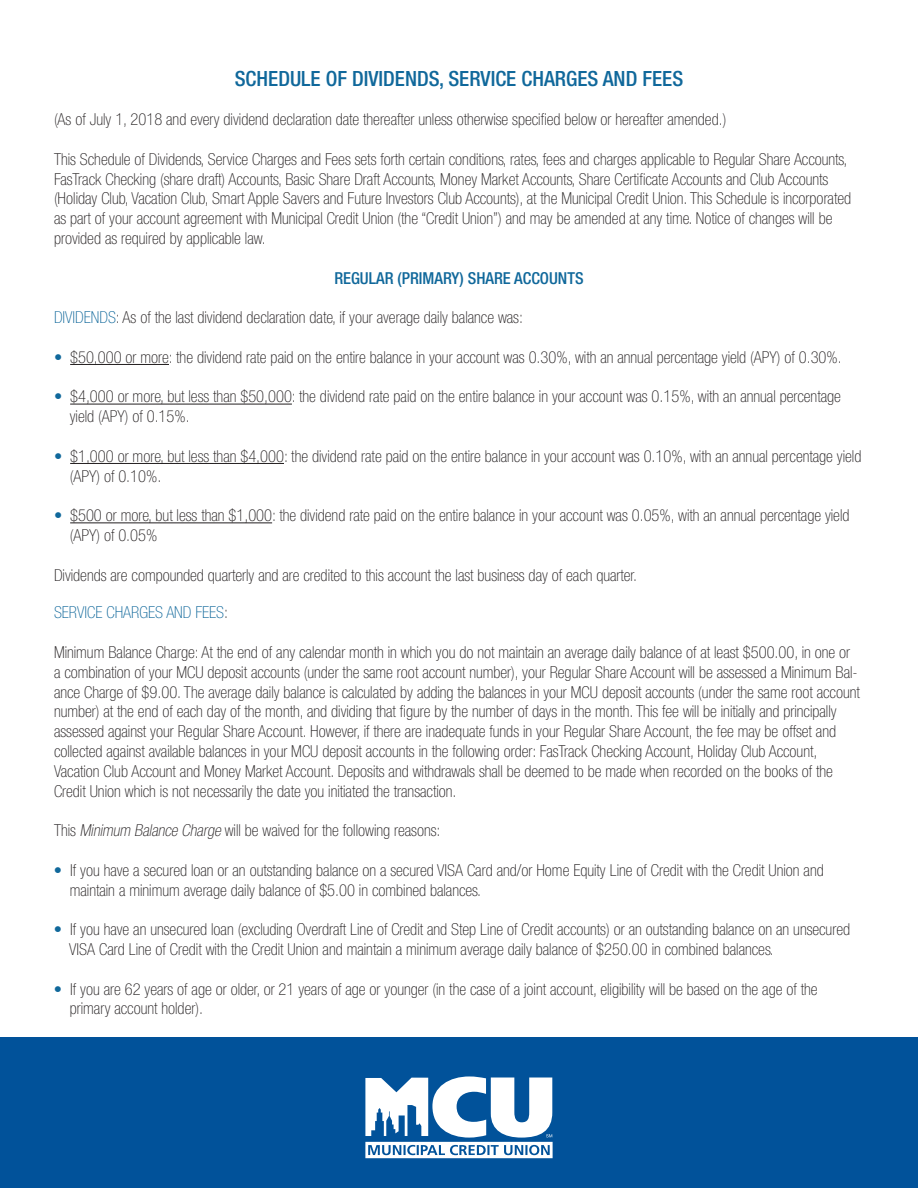
<style>
.page{position:relative;width:918px;height:1188px;background:#fff}
.page>*{position:absolute;margin:0;border:0;box-sizing:border-box;transform-origin:0 0}
.t1{font:500 condensed 21px "Helvetica Neue LT Std";color:#10689b}
.t2{font:100 condensed 16.5px/19.8px "Helvetica Neue LT Std";color:#231f20}
.t3{font:500 condensed 16.5px "Helvetica Neue LT Std";color:#10689b}
.t4{font:100 condensed 16.5px "Helvetica Neue LT Std";color:#10689b}
.s1{color:#10689b}
.s2{color:#231f20}
.s3{font-style:italic}
</style>
<div class="page">
<hr style="left:70px;top:364px;width:99px;height:1px;background:#231f20">
<hr style="left:70px;top:404px;width:222px;height:1px;background:#231f20">
<hr style="left:70px;top:463px;width:214px;height:1px;background:#231f20">
<hr style="left:70px;top:522px;width:202px;height:1px;background:#231f20">
<div style="left:0;top:1038px;width:918px;height:150px;background:#01529a"></div>
<svg style="left:365px;top:1076px;width:188px;height:82px"></svg>
<p class="t1" style="left:235px;top:66px;width:450px">SCHEDULE OF DIVIDENDS, SERVICE CHARGES AND FEES</p>
<p class="t2" style="left:54px;top:109px;width:674px">(As of July 1, 2018 and every dividend declaration date thereafter unless otherwise specified below or hereafter amended.)</p>
<p class="t2" style="left:54px;top:149px;width:799px">This Schedule of Dividends, Service Charges and Fees sets forth certain conditions, rates, fees and charges applicable to Regular Share Accounts, FasTrack Checking (share draft) Accounts, Basic Share Draft Accounts, Money Market Accounts, Share Certificate Accounts and Club Accounts (Holiday Club, Vacation Club, Smart Apple Savers and Future Investors Club Accounts), at the Municipal Credit Union. This Schedule is incorporated as part of your account agreement with Municipal Credit Union (the “Credit Union”) and may be amended at any time. Notice of changes will be provided as required by applicable law.</p>
<p class="t3" style="left:334px;top:268px;width:251px">REGULAR (PRIMARY) SHARE ACCOUNTS</p>
<p class="t2" style="left:54px;top:307px;width:471px"><span class="s1">DIVIDENDS</span>: As of the last dividend declaration date, if your average daily balance was:</p>
<p class="t2" style="left:54px;top:347px;width:789px"><span class="s1">•</span> $50,000 or more: the dividend rate paid on the entire balance in your account was 0.30%, with an annual percentage yield (APY) of 0.30%.</p>
<p class="t2" style="left:70px;top:387px;width:773px;text-indent:-16px"><span class="s1">•</span> $4,000 or more, but less than $50,000: the dividend rate paid on the entire balance in your account was 0.15%, with an annual percentage yield (APY) of 0.15%.</p>
<p class="t2" style="left:70px;top:446px;width:793px;text-indent:-16px"><span class="s1">•</span> $1,000 or more, but less than $4,000: the dividend rate paid on the entire balance in your account was 0.10%, with an annual percentage yield (APY) of 0.10%.</p>
<p class="t2" style="left:70px;top:505px;width:781px;text-indent:-16px"><span class="s1">•</span> $500 or more, but less than $1,000: the dividend rate paid on the entire balance in your account was 0.05%, with an annual percentage yield (APY) of 0.05%</p>
<p class="t2" style="left:54px;top:565px;width:585px">Dividends are compounded quarterly and are credited to this account the last business day of each quarter.</p>
<p class="t4" style="left:54px;top:603px;width:176px">SERVICE CHARGES AND FEES<span class="s2">:</span></p>
<p class="t2" style="left:54px;top:642px;width:807px">Minimum Balance Charge: At the end of any calendar month in which you do not maintain an average daily balance of at least $500.00, in one or a combination of your MCU deposit accounts (under the same root account number), your Regular Share Account will be assessed a Minimum Bal&shy;ance Charge of $9.00. The average daily balance is calculated by adding the balances in your MCU deposit accounts (under the same root account number) at the end of each day of the month, and dividing that figure by the number of days in the month. This fee will be initially and principally assessed against your Regular Share Account. However, if there are inadequate funds in your Regular Share Account, the fee may be offset and collected against available balances in your MCU deposit accounts in the following order: FasTrack Checking Account, Holiday Club Account, Vacation Club Account and Money Market Account. Deposits and withdrawals shall be deemed to be made when recorded on the books of the Credit Union which is not necessarily the date you initiated the transaction.</p>
<p class="t2" style="left:54px;top:820px;width:388px">This <span class="s3">Minimum Balance Charge</span> will be waived for the following reasons:</p>
<p class="t2" style="left:70px;top:860px;width:755px;text-indent:-16px"><span class="s1">•</span> If you have a secured loan or an outstanding balance on a secured VISA Card and/or Home Equity Line of Credit with the Credit Union and maintain a minimum average daily balance of $5.00 in combined balances.</p>
<p class="t2" style="left:69px;top:919px;width:782px;text-indent:-15px"><span class="s1">•</span> If you have an unsecured loan (excluding Overdraft Line of Credit and Step Line of Credit accounts) or an outstanding balance on an unsecured<br>VISA Card Line of Credit with the Credit Union and maintain a minimum average daily balance of $250.00 in combined balances.</p>
<p class="t2" style="left:70px;top:979px;width:749px;text-indent:-16px"><span class="s1">•</span> If you are 62 years of age or older, or 21 years of age or younger (in the case of a joint account, eligibility will be based on the age of the primary account holder).</p>
</div>
